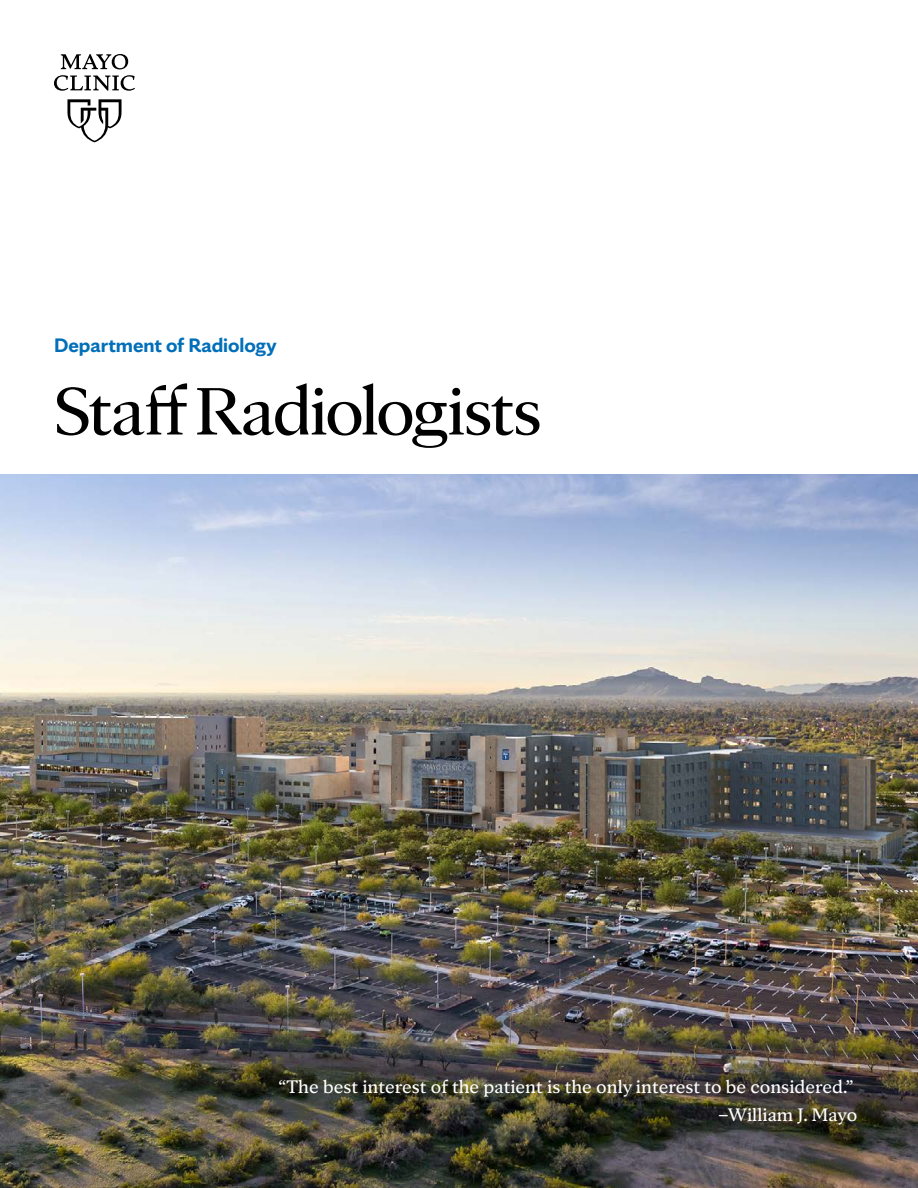
<style>
.page{position:relative;width:918px;height:1188px;background:#fff}
.page>*{position:absolute;margin:0;border:0;box-sizing:border-box;transform-origin:0 0}
.MC_-_TITLE{font:72px "Mayo Clinic Serif Display";letter-spacing:-.015em;color:#000}
.MC_-_SERVICE_LINE__O{font:700 21px "Mayo Clinic Sans";color:#006fba}
.t1{font:19.5px "Mayo Clinic Serif";color:#fff}
</style>
<div class="page">
<img style="left:0;top:474px;width:918px;height:714px">
<svg style="left:54px;top:54px;width:81px;height:88px"></svg>
<p class="MC_-_SERVICE_LINE__O" style="left:54px;top:328px;width:224px">Department of Radiology</p>
<p class="MC_-_TITLE" style="left:54px;top:356px;width:489px">Staff Radiologists</p>
<p class="t1" style="left:279px;top:1071px;width:576px">“The best interest of the patient is the only interest to be considered.”</p>
<p class="t1" style="left:718px;top:1098px;width:141px">–William J. Mayo</p>
</div>
